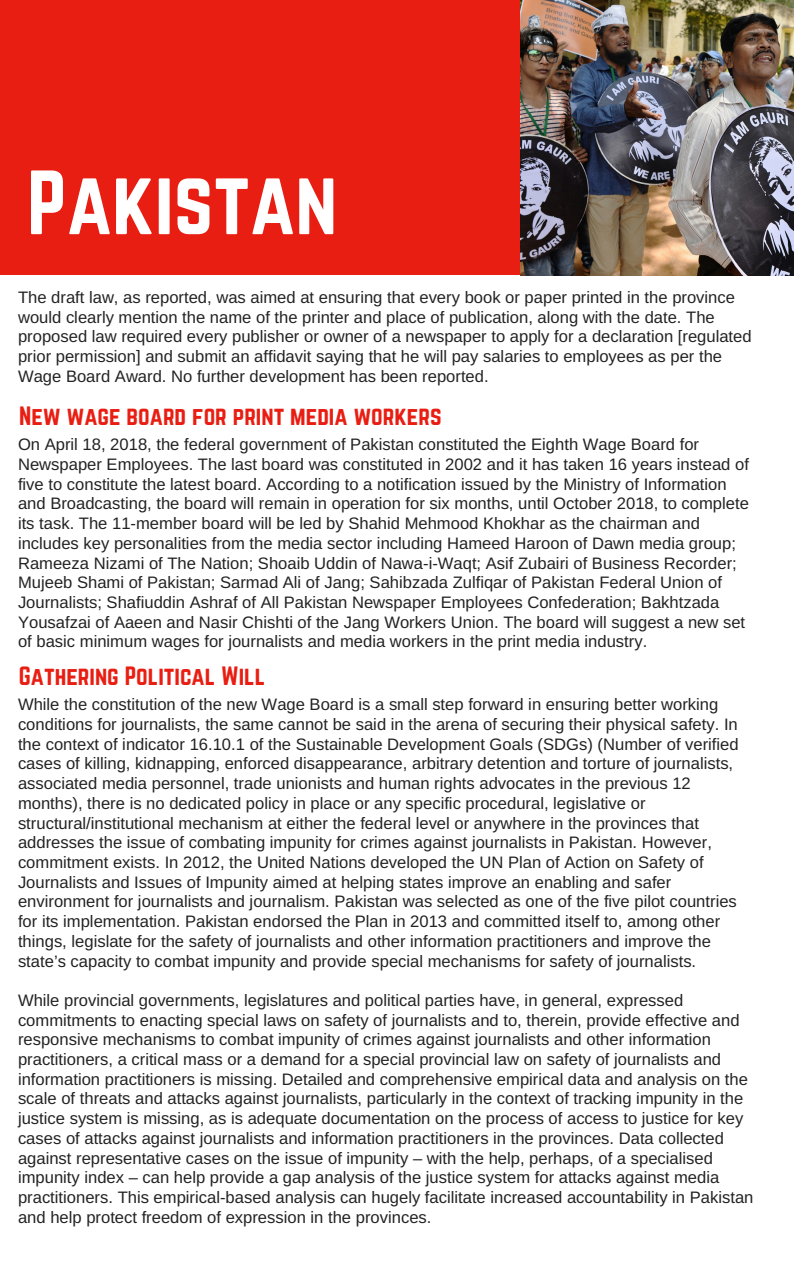
<style>
.page{position:relative;width:794px;height:1266px;background:#fff}
.page>*{position:absolute;margin:0;border:0;box-sizing:border-box;transform-origin:0 0}
.t1{font:79.65px "Norwester";color:#fff}
.t2{font:23.25px "Norwester";color:#e91e13}
.t3{font:16.58px/19.7px "Arimo";color:#222}
</style>
<div class="page">
<div style="left:0;top:0;width:793px;height:275px;background:#e91e13"></div>
<img style="left:520px;top:0;width:273px;height:276px">
<h1 class="t1" style="left:27px;top:164px;width:311px">Pakistan</h1>
<p class="t3" style="left:18px;top:287px;width:734px">The draft law, as reported, was aimed at ensuring that every book or paper printed in the province would clearly mention the name of the printer and place of publication, along with the date. The proposed law required every publisher or owner of a newspaper to apply for a declaration [regulated prior permission] and submit an affidavit saying that he will pay salaries to employees as per the Wage Board Award. No further development has been reported.</p>
<h2 class="t2" style="left:19px;top:405px;width:424px">New wage board for print media workers</h2>
<p class="t3" style="left:18px;top:435px;width:732px">On April 18, 2018, the federal government of Pakistan constituted the Eighth Wage Board for Newspaper Employees. The last board was constituted in 2002 and it has taken 16 years instead of five to constitute the latest board. According to a notification issued by the Ministry of Information and Broadcasting, the board will remain in operation for six months, until October 2018, to complete its task. The 11-member board will be led by Shahid Mehmood Khokhar as the chairman and includes key personalities from the media sector including Hameed Haroon of Dawn media group; Rameeza Nizami of The Nation; Shoaib Uddin of Nawa-i-Waqt; Asif Zubairi of Business Recorder; Mujeeb Shami of Pakistan; Sarmad Ali of Jang; Sahibzada Zulfiqar of Pakistan Federal Union of Journalists; Shafiuddin Ashraf of All Pakistan Newspaper Employees Confederation; Bakhtzada Yousafzai of Aaeen and Nasir Chishti of the Jang Workers Union. The board will suggest a new set of basic minimum wages for journalists and media workers in the print media industry.</p>
<h2 class="t2" style="left:19px;top:665px;width:248px">Gathering Political Will</h2>
<p class="t3" style="left:18px;top:695px;width:721px">While the constitution of the new Wage Board is a small step forward in ensuring better working conditions for journalists, the same cannot be said in the arena of securing their physical safety. In the context of indicator 16.10.1 of the Sustainable Development Goals (SDGs) (Number of verified cases of killing, kidnapping, enforced disappearance, arbitrary detention and torture of journalists, associated media personnel, trade unionists and human rights advocates in the previous 12 months), there is no dedicated policy in place or any specific procedural, legislative or structural/institutional mechanism at either the federal level or anywhere in the provinces that addresses the issue of combating impunity for crimes against journalists in Pakistan. However, commitment exists. In 2012, the United Nations developed the UN Plan of Action on Safety of Journalists and Issues of Impunity aimed at helping states improve an enabling and safer environment for journalists and journalism. Pakistan was selected as one of the five pilot countries for its implementation. Pakistan endorsed the Plan in 2013 and committed itself to, among other things, legislate for the safety of journalists and other information practitioners and improve the state’s capacity to combat impunity and provide special mechanisms for safety of journalists.</p>
<p class="t3" style="left:18px;top:990px;width:736px">While provincial governments, legislatures and political parties have, in general, expressed commitments to enacting special laws on safety of journalists and to, therein, provide effective and responsive mechanisms to combat impunity of crimes against journalists and other information practitioners, a critical mass or a demand for a special provincial law on safety of journalists and information practitioners is missing. Detailed and comprehensive empirical data and analysis on the scale of threats and attacks against journalists, particularly in the context of tracking impunity in the justice system is missing, as is adequate documentation on the process of access to justice for key cases of attacks against journalists and information practitioners in the provinces. Data collected against representative cases on the issue of impunity – with the help, perhaps, of a specialised impunity index – can help provide a gap analysis of the justice system for attacks against media practitioners. This empirical-based analysis can hugely facilitate increased accountability in Pakistan and help protect freedom of expression in the provinces.</p>
</div>
